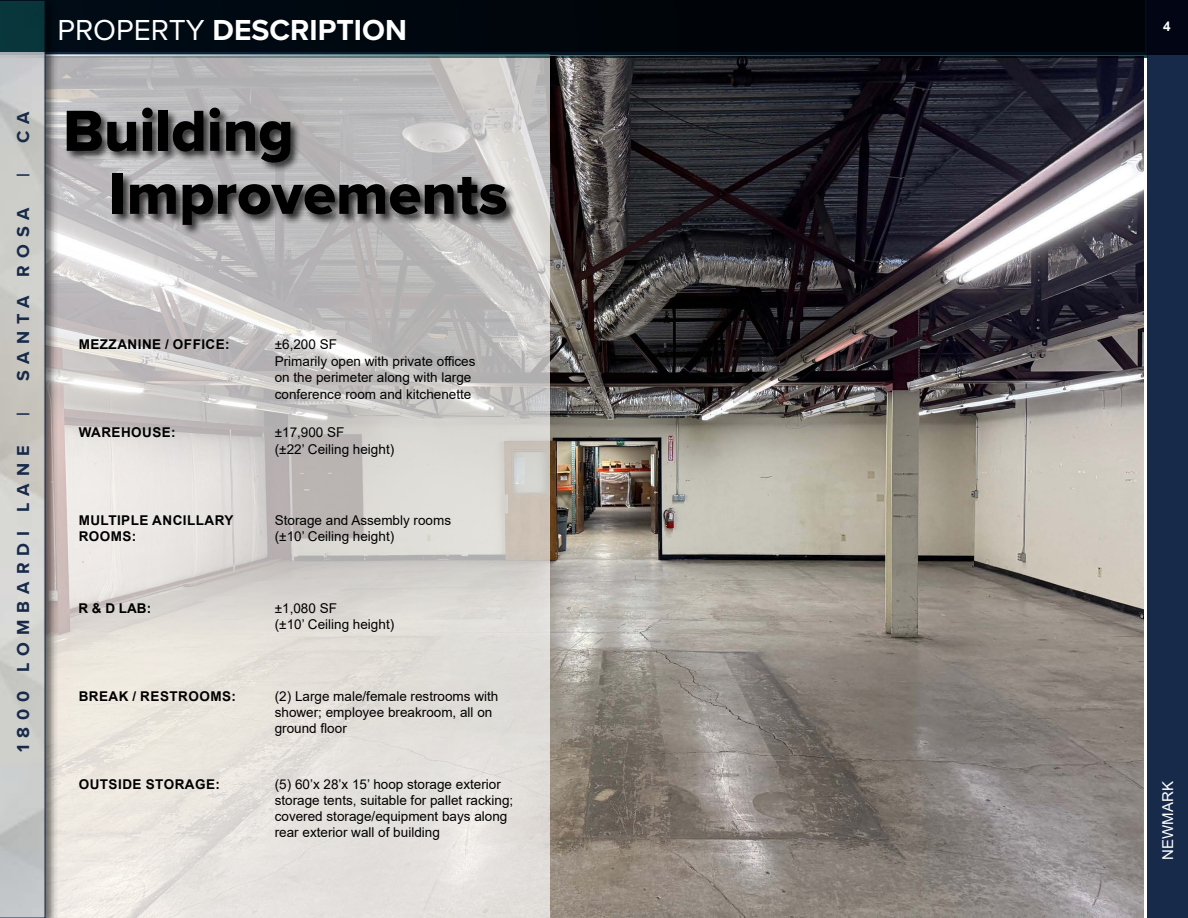
<style>
.page{position:relative;width:1188px;height:918px;background:#fff}
.page>*{position:absolute;margin:0;border:0;box-sizing:border-box;transform-origin:0 0}
.t1{font:60px/63px "Proxima Nova Extrabld";color:#000}
.t2{font:700 30px "Proxima Nova";color:#fff}
.t3{font:700 18px "Proxima Nova";letter-spacing:.39em;color:#172a49}
.t4{font:15px "Arial";color:#fff}
.t5{font:13.5px/16.2px "Arial";color:#000}
.t6{font:700 13.5px/16.2px "Arial";letter-spacing:.035em;color:#000}
.t7{font:700 13.5px "Arial";color:#fff}
.s1{font-weight:400}
</style>
<div class="page">
<img style="left:550px;top:57px;width:593px;height:861px">
<svg style="left:58px;top:57px;width:492px;height:861px;background:#d7d3d0"></svg>
<div style="left:65px;top:106px;width:452px;height:130px;background:#000;opacity:.75"></div>
<div style="left:0;top:0;width:58px;height:918px;background:#000;opacity:.75"></div>
<svg style="left:0;top:57px;width:45px;height:861px;background:#cbcbc8"></svg>
<svg style="left:0;top:0;width:1148px;height:57px;background:#2a3f49"></svg>
<div style="left:0;top:0;width:1145px;height:52px;background:#00060b"></div>
<div style="left:1148px;top:0;width:40px;height:918px;background:#172a49"></div>
<h3 class="t3" style="left:10px;top:143px;width:33px;rotate:-90deg">C A</h3>
<h3 class="t3" style="left:10px;top:177px;width:5px;rotate:-90deg">|</h3>
<h3 class="t3" style="left:10px;top:381px;width:176px;rotate:-90deg">SANTA ROSA</h3>
<h3 class="t3" style="left:10px;top:416px;width:5px;rotate:-90deg">|</h3>
<h3 class="t3" style="left:10px;top:752px;width:308px;rotate:-90deg">1800 LOMBARDI LANE</h3>
<p class="t2" style="left:57px;top:8px;width:351px"><span class="s1">PROPERTY</span> DESCRIPTION</p>
<p class="t1" style="left:109px;top:98px;width:400px;text-indent:-46px">Building<br>Improvements</p>
<p class="t6" style="left:79px;top:337px;width:152px">MEZZANINE / OFFICE:</p>
<p class="t5" style="left:275px;top:337px;width:64px">±6,200 SF</p>
<p class="t5" style="left:275px;top:353px;width:202px">Primarily open with private offices</p>
<p class="t5" style="left:275px;top:370px;width:198px">on the perimeter along with large</p>
<p class="t5" style="left:275px;top:386px;width:198px">conference room and kitchenette</p>
<p class="t6" style="left:79px;top:425px;width:99px">WAREHOUSE:</p>
<p class="t5" style="left:275px;top:424px;width:121px">±17,900 SF<br>(±22’ Ceiling height)</p>
<p class="t6" style="left:79px;top:512px;width:156px">MULTIPLE ANCILLARY<br>ROOMS:</p>
<p class="t5" style="left:275px;top:512px;width:178px">Storage and Assembly rooms (±10’ Ceiling height)</p>
<p class="t6" style="left:78px;top:600px;width:74px">R &amp; D LAB:</p>
<p class="t5" style="left:275px;top:600px;width:121px">±1,080 SF<br>(±10’ Ceiling height)</p>
<p class="t6" style="left:79px;top:688px;width:159px">BREAK / RESTROOMS:</p>
<p class="t5" style="left:275px;top:688px;width:225px">(2) Large male/female restrooms with shower; employee breakroom, all on ground floor</p>
<p class="t6" style="left:79px;top:776px;width:143px">OUTSIDE STORAGE:</p>
<p class="t5" style="left:275px;top:776px;width:240px">(5) 60’x 28’x 15’ hoop storage exterior storage tents, suitable for pallet racking; covered storage/equipment bays along rear exterior wall of building</p>
<p class="t7" style="left:1163px;top:17px;width:9px">4</p>
<p class="t4" style="left:1158px;top:860px;width:80px;rotate:-90deg">NEWMARK</p>
</div>
